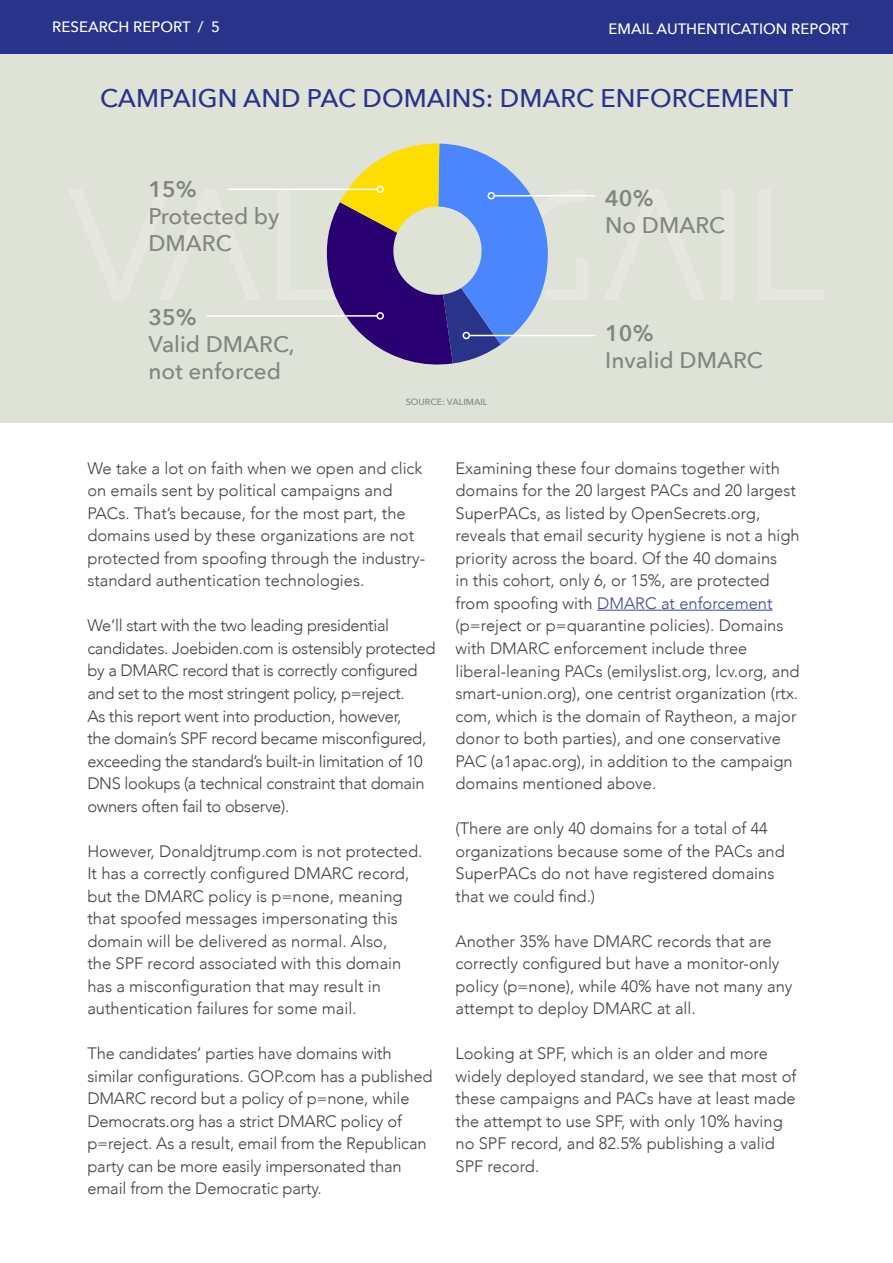
<style>
.page{position:relative;width:893px;height:1263px;background:#fff}
.page>*{position:absolute;margin:0;border:0;box-sizing:border-box;transform-origin:0 0}
.t1{font:500 25.5px "Avenir Next";color:#29338a}
.t2{font:500 22.5px/27px "Avenir Next";color:#828580}
.t3{font:600 22.5px "Avenir Next";color:#828580}
.t4{font:300 16.5px/22.5px "Avenir";color:#414042}
.t5{font:300 16.5px/22.5px "Avenir";letter-spacing:-.02em;color:#414042}
.t6{font:500 15px "Avenir Next";color:#fff}
.t7{font:500 9px "Avenir Next";color:#828580}
.s1{color:#3e4796}
</style>
<div class="page">
<div style="left:0;top:54px;width:893px;height:369px;background:#dfe2d6"></div>
<div style="left:722px;top:189px;width:12px;height:111px;background:#e6e8df"></div>
<hr style="left:227px;top:189px;width:150px;height:1px;background:#fff">
<hr style="left:207px;top:315px;width:170px;height:2px;background:#fff">
<hr style="left:494px;top:195px;width:101px;height:1px;background:#fff">
<hr style="left:469px;top:335px;width:126px;height:1px;background:#fff">
<hr style="left:597px;top:610px;width:176px;height:1px;background:#3e4796">
<svg style="left:278px;top:143px;width:310px;height:222px"></svg>
<div style="left:0;top:0;width:893px;height:54px;background:#29338a"></div>
<p class="t6" style="left:52px;top:14px;width:169px">RESEARCH REPORT / 5</p>
<p class="t6" style="left:608px;top:16px;width:242px">EMAIL AUTHENTICATION REPORT</p>
<h1 class="t1" style="left:100px;top:76px;width:695px">CAMPAIGN AND PAC DOMAINS: DMARC ENFORCEMENT</h1>
<h2 class="t3" style="left:148px;top:170px;width:50px">15%</h2>
<h2 class="t2" style="left:148px;top:202px;width:133px">Protected by<br>DMARC</h2>
<h2 class="t3" style="left:148px;top:298px;width:50px">35%</h2>
<h2 class="t2" style="left:148px;top:330px;width:148px">Valid DMARC, not enforced</h2>
<p class="t7" style="left:406px;top:395px;width:83px">SOURCE: VALIMAIL</p>
<h2 class="t3" style="left:605px;top:179px;width:50px">40%</h2>
<h2 class="t2" style="left:605px;top:211px;width:121px">No DMARC</h2>
<h2 class="t3" style="left:605px;top:314px;width:50px">10%</h2>
<h2 class="t2" style="left:605px;top:346px;width:159px">Invalid DMARC</h2>
<p class="t4" style="left:87px;top:457px;width:339px">We take a lot on faith when we open and click on emails sent by political campaigns and PACs. That’s because, for the most part, the domains used by these organizations are not protected from spoofing through the industry&shy;standard authentication technologies.</p>
<p class="t5" style="left:87px;top:614px;width:350px">We’ll start with the two leading presidential candidates. Joebiden.com is ostensibly protected by a DMARC record that is correctly configured and set to the most stringent policy, p=reject.<br>As this report went into production, however,<br>the domain’s SPF record became misconfigured, exceeding the standard’s built-in limitation of 10<br>DNS lookups (a technical constraint that domain owners often fail to observe).</p>
<p class="t4" style="left:87px;top:840px;width:337px">However, Donaldjtrump.com is not protected.<br>It has a correctly configured DMARC record, but the DMARC policy is p=none, meaning that spoofed messages impersonating this domain will be delivered as normal. Also,<br>the SPF record associated with this domain has a misconfiguration that may result in authentication failures for some mail.</p>
<p class="t4" style="left:87px;top:1042px;width:347px">The candidates’ parties have domains with similar configurations. GOP.com has a published DMARC record but a policy of p=none, while Democrats.org has a strict DMARC policy of p=reject. As a result, email from the Republican party can be more easily impersonated than email from the Democratic party.</p>
<p class="t4" style="left:455px;top:457px;width:346px">Examining these four domains together with domains for the 20 largest PACs and 20 largest SuperPACs, as listed by OpenSecrets.org, reveals that email security hygiene is not a high priority across the board. Of the 40 domains<br>in this cohort, only 6, or 15%, are protected from spoofing with <span class="s1">DMARC at enforcement </span>(p=reject or p=quarantine policies). Domains with DMARC enforcement include three liberal-leaning PACs (emilyslist.org, lcv.org, and smart-union.org), one centrist organization (rtx. com, which is the domain of Raytheon, a major donor to both parties), and one conservative PAC (a1apac.org), in addition to the campaign domains mentioned above.</p>
<p class="t4" style="left:455px;top:817px;width:331px">(There are only 40 domains for a total of 44 organizations because some of the PACs and SuperPACs do not have registered domains that we could find.)</p>
<p class="t4" style="left:455px;top:930px;width:339px">Another 35% have DMARC records that are correctly configured but have a monitor-only policy (p=none), while 40% have not many any attempt to deploy DMARC at all.</p>
<p class="t4" style="left:455px;top:1042px;width:342px">Looking at SPF, which is an older and more widely deployed standard, we see that most of these campaigns and PACs have at least made the attempt to use SPF, with only 10% having no SPF record, and 82.5% publishing a valid SPF record.</p>
</div>
